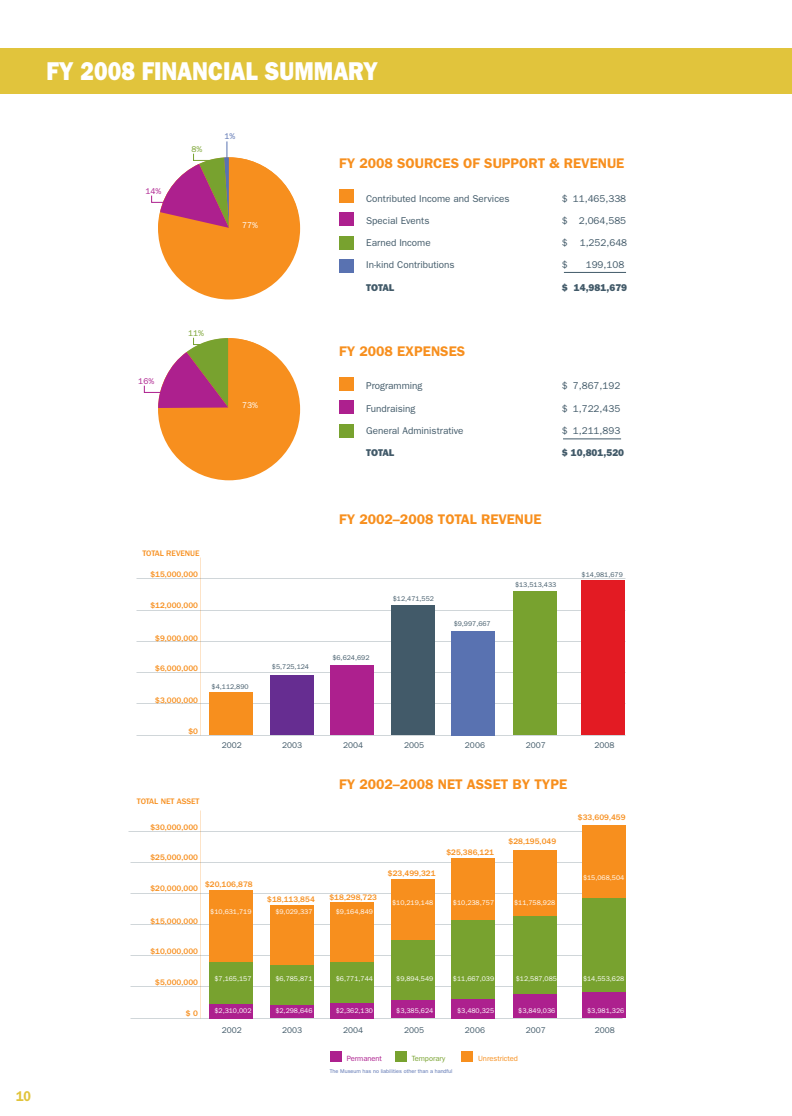
<style>
.page{position:relative;width:792px;height:1116px;background:#fff}
.page>*{position:absolute;margin:0;border:0;box-sizing:border-box;transform-origin:0 0}
.t1{font:800 25.9px "Franklin Gothic";color:#fff;scale:.88 1}
.t2{font:600 14.2px "Franklin Gothic";color:#e1c43c;scale:.88 1}
.t3{font:600 14px "Franklin Gothic";color:#f78f1e}
.t4{font:9.9px "Franklin Gothic";color:#425a69}
.t5{font:800 9.9px "Franklin Gothic";color:#425a69}
.t6{font:8.4px "Franklin Gothic";color:#ad208e}
.t7{font:8.4px "Franklin Gothic";color:#fff}
.t8{font:8.4px "Franklin Gothic";color:#78a22f}
.t9{font:8.4px "Franklin Gothic";color:#5972b1}
.t10{font:8.3px "Franklin Gothic";color:#425a69}
.t11{font:500 8.2px "Franklin Gothic";color:#f78f1e}
.t12{font:7.6px "Franklin Gothic";letter-spacing:-.005em;color:#f78f1e}
.t13{font:7.6px "Franklin Gothic";letter-spacing:-.005em;color:#ad208e}
.t14{font:7.6px "Franklin Gothic";letter-spacing:-.005em;color:#78a22f}
.t15{font:6.9px "Franklin Gothic";color:#fff}
.t16{font:6.9px "Franklin Gothic";color:#425a69}
.t17{font:5.5px "Franklin Gothic";color:#5972b1}
</style>
<div class="page">
<div style="left:339px;top:190px;width:15px;height:13px;background:#f78f1e"></div>
<div style="left:339px;top:213px;width:15px;height:13px;background:#ad208e"></div>
<div style="left:339px;top:236px;width:15px;height:13px;background:#78a22f"></div>
<div style="left:339px;top:259px;width:15px;height:13px;background:#5972b1"></div>
<div style="left:339px;top:377px;width:15px;height:14px;background:#f78f1e"></div>
<div style="left:339px;top:401px;width:15px;height:13px;background:#ad208e"></div>
<div style="left:339px;top:424px;width:15px;height:13px;background:#78a22f"></div>
<div style="left:209px;top:692px;width:44px;height:43px;background:#f78f1e"></div>
<div style="left:270px;top:676px;width:44px;height:59px;background:#662d91"></div>
<div style="left:331px;top:665px;width:43px;height:70px;background:#ad208e"></div>
<div style="left:391px;top:605px;width:44px;height:130px;background:#425a69"></div>
<div style="left:452px;top:631px;width:43px;height:104px;background:#5972b1"></div>
<div style="left:513px;top:591px;width:44px;height:144px;background:#78a22f"></div>
<div style="left:582px;top:580px;width:43px;height:155px;background:#e31b23"></div>
<div style="left:330px;top:1051px;width:12px;height:11px;background:#ad208e"></div>
<div style="left:395px;top:1051px;width:12px;height:11px;background:#78a22f"></div>
<div style="left:461px;top:1051px;width:12px;height:11px;background:#f78f1e"></div>
<div style="left:209px;top:891px;width:44px;height:127px;background:#f78f1e"></div>
<div style="left:209px;top:1003px;width:44px;height:15px;background:#ad208e"></div>
<div style="left:270px;top:905px;width:44px;height:71px;background:#f78f1e"></div>
<div style="left:331px;top:902px;width:43px;height:75px;background:#f78f1e"></div>
<div style="left:331px;top:1003px;width:43px;height:15px;background:#ad208e"></div>
<div style="left:331px;top:962px;width:43px;height:41px;background:#78a22f"></div>
<div style="left:391px;top:879px;width:44px;height:82px;background:#f78f1e"></div>
<div style="left:452px;top:858px;width:43px;height:91px;background:#f78f1e"></div>
<div style="left:513px;top:850px;width:44px;height:94px;background:#f78f1e"></div>
<div style="left:270px;top:1005px;width:44px;height:13px;background:#ad208e"></div>
<div style="left:391px;top:998px;width:44px;height:20px;background:#ad208e"></div>
<div style="left:452px;top:998px;width:43px;height:20px;background:#ad208e"></div>
<div style="left:513px;top:994px;width:44px;height:24px;background:#ad208e"></div>
<div style="left:209px;top:962px;width:44px;height:42px;background:#78a22f"></div>
<div style="left:270px;top:965px;width:44px;height:40px;background:#78a22f"></div>
<div style="left:391px;top:941px;width:44px;height:59px;background:#78a22f"></div>
<div style="left:452px;top:920px;width:43px;height:79px;background:#78a22f"></div>
<div style="left:513px;top:916px;width:44px;height:78px;background:#78a22f"></div>
<div style="left:582px;top:826px;width:44px;height:118px;background:#f78f1e"></div>
<div style="left:582px;top:991px;width:44px;height:27px;background:#ad208e"></div>
<div style="left:582px;top:898px;width:44px;height:93px;background:#78a22f"></div>
<hr style="left:564px;top:272px;width:62px;height:1px;background:#425a69">
<hr style="left:563px;top:438px;width:58px;height:1px;background:#425a69">
<svg style="left:144px;top:337px;width:154px;height:140px"></svg>
<svg style="left:151px;top:141px;width:149px;height:157px"></svg>
<div style="left:0;top:48px;width:792px;height:46px;background:#e1c43c"></div>
<h1 class="t1" style="left:47px;top:55px;width:378px">FY 2008 FINANCIAL SUMMARY</h1>
<p class="t6" style="left:146px;top:186px;width:17px">14%</p>
<p class="t8" style="left:192px;top:144px;width:12px">8%</p>
<p class="t9" style="left:225px;top:132px;width:12px">1%</p>
<p class="t7" style="left:242px;top:220px;width:17px">77%</p>
<p class="t6" style="left:138px;top:376px;width:17px">16%</p>
<p class="t8" style="left:188px;top:328px;width:17px">11%</p>
<p class="t7" style="left:242px;top:400px;width:17px">73%</p>
<h3 class="t3" style="left:339px;top:155px;width:287px">FY 2008 SOURCES OF SUPPORT &amp; REVENUE</h3>
<p class="t4" style="left:366px;top:193px;width:145px">Contributed Income and Services</p>
<p class="t4" style="left:562px;top:193px;width:66px">$ 11,465,338</p>
<p class="t4" style="left:366px;top:215px;width:65px">Special Events</p>
<p class="t4" style="left:562px;top:215px;width:66px">$ 2,064,585</p>
<p class="t4" style="left:366px;top:237px;width:66px">Earned Income</p>
<p class="t4" style="left:562px;top:237px;width:67px">$ 1,252,648</p>
<p class="t4" style="left:366px;top:259px;width:90px">In-kind Contributions</p>
<p class="t4" style="left:562px;top:259px;width:7px">$</p>
<p class="t4" style="left:586px;top:259px;width:40px">199,108</p>
<p class="t5" style="left:366px;top:281px;width:30px">TOTAL</p>
<p class="t5" style="left:562px;top:281px;width:67px">$ 14,981,679</p>
<h3 class="t3" style="left:339px;top:343px;width:128px">FY 2008 EXPENSES</h3>
<p class="t4" style="left:366px;top:380px;width:58px">Programming</p>
<p class="t4" style="left:562px;top:380px;width:60px">$ 7,867,192</p>
<p class="t4" style="left:366px;top:403px;width:51px">Fundraising</p>
<p class="t4" style="left:562px;top:403px;width:60px">$ 1,722,435</p>
<p class="t4" style="left:366px;top:425px;width:99px">General Administrative</p>
<p class="t4" style="left:562px;top:425px;width:60px">$ 1,211,893</p>
<p class="t5" style="left:366px;top:447px;width:30px">TOTAL</p>
<p class="t5" style="left:562px;top:447px;width:64px">$ 10,801,520</p>
<h2 class="t2" style="left:16px;top:1088px;width:19px">10</h2>
<p class="t11" style="left:143px;top:548px;width:59px">TOTAL REVENUE</p>
<p class="t11" style="left:150px;top:570px;width:49px">$15,000,000</p>
<p class="t11" style="left:150px;top:601px;width:49px">$12,000,000</p>
<p class="t11" style="left:155px;top:633px;width:44px">$9,000,000</p>
<p class="t11" style="left:155px;top:664px;width:44px">$6,000,000</p>
<p class="t11" style="left:155px;top:695px;width:44px">$3,000,000</p>
<p class="t11" style="left:188px;top:727px;width:11px">$0</p>
<h3 class="t3" style="left:339px;top:511px;width:204px">FY 2002–2008 TOTAL REVENUE</h3>
<p class="t16" style="left:212px;top:683px;width:39px">$4,112,890</p>
<p class="t16" style="left:272px;top:662px;width:39px">$5,725,124</p>
<p class="t16" style="left:332px;top:654px;width:39px">$6,624,692</p>
<p class="t16" style="left:393px;top:595px;width:43px">$12,471,552</p>
<p class="t16" style="left:454px;top:619px;width:39px">$9,997,667</p>
<p class="t10" style="left:222px;top:741px;width:22px">2002</p>
<p class="t10" style="left:282px;top:741px;width:22px">2003</p>
<p class="t10" style="left:343px;top:741px;width:22px">2004</p>
<p class="t10" style="left:404px;top:741px;width:22px">2005</p>
<p class="t10" style="left:465px;top:741px;width:22px">2006</p>
<p class="t16" style="left:515px;top:581px;width:43px">$13,513,433</p>
<p class="t10" style="left:526px;top:741px;width:22px">2007</p>
<p class="t16" style="left:582px;top:570px;width:43px">$14,981,679</p>
<p class="t10" style="left:595px;top:741px;width:22px">2008</p>
<p class="t11" style="left:137px;top:797px;width:64px">TOTAL NET ASSET</p>
<p class="t11" style="left:150px;top:823px;width:49px">$30,000,000</p>
<p class="t11" style="left:150px;top:853px;width:49px">$25,000,000</p>
<p class="t11" style="left:205px;top:880px;width:49px">$20,106,878</p>
<p class="t11" style="left:150px;top:884px;width:49px">$20,000,000</p>
<p class="t11" style="left:150px;top:917px;width:49px">$15,000,000</p>
<p class="t11" style="left:150px;top:947px;width:49px">$10,000,000</p>
<p class="t11" style="left:155px;top:978px;width:44px">$5,000,000</p>
<p class="t11" style="left:186px;top:1008px;width:14px">$ 0</p>
<p class="t15" style="left:210px;top:908px;width:43px">$10,631,719</p>
<p class="t15" style="left:214px;top:974px;width:39px">$7,165,157</p>
<p class="t15" style="left:214px;top:1007px;width:39px">$2,310,002</p>
<h3 class="t3" style="left:339px;top:776px;width:229px">FY 2002–2008 NET ASSET BY TYPE</h3>
<p class="t11" style="left:267px;top:894px;width:49px">$18,113,854</p>
<p class="t11" style="left:329px;top:892px;width:49px">$18,298,723</p>
<p class="t15" style="left:275px;top:908px;width:39px">$9,029,337</p>
<p class="t15" style="left:336px;top:908px;width:39px">$9,164,849</p>
<p class="t11" style="left:388px;top:868px;width:49px">$23,499,321</p>
<p class="t15" style="left:392px;top:899px;width:43px">$10,219,148</p>
<p class="t11" style="left:446px;top:848px;width:49px">$25,386,121</p>
<p class="t15" style="left:453px;top:899px;width:43px">$10,238,757</p>
<p class="t11" style="left:509px;top:837px;width:49px">$28,195,049</p>
<p class="t15" style="left:514px;top:899px;width:43px">$11,758,928</p>
<p class="t15" style="left:275px;top:974px;width:39px">$6,785,871</p>
<p class="t15" style="left:275px;top:1007px;width:39px">$2,298,646</p>
<p class="t15" style="left:336px;top:974px;width:39px">$6,771,744</p>
<p class="t15" style="left:336px;top:1007px;width:39px">$2,362,130</p>
<p class="t15" style="left:396px;top:974px;width:39px">$9,894,549</p>
<p class="t15" style="left:396px;top:1007px;width:39px">$3,385,624</p>
<p class="t15" style="left:453px;top:974px;width:43px">$11,667,039</p>
<p class="t15" style="left:457px;top:1007px;width:39px">$3,480,325</p>
<p class="t15" style="left:516px;top:974px;width:43px">$12,587,085</p>
<p class="t15" style="left:518px;top:1007px;width:39px">$3,849,036</p>
<p class="t10" style="left:222px;top:1026px;width:22px">2002</p>
<p class="t10" style="left:282px;top:1026px;width:22px">2003</p>
<p class="t10" style="left:343px;top:1026px;width:22px">2004</p>
<p class="t10" style="left:404px;top:1026px;width:22px">2005</p>
<p class="t10" style="left:465px;top:1026px;width:22px">2006</p>
<p class="t10" style="left:526px;top:1026px;width:22px">2007</p>
<p class="t13" style="left:347px;top:1054px;width:37px">Permanent</p>
<p class="t14" style="left:412px;top:1054px;width:35px">Temporary</p>
<p class="t12" style="left:478px;top:1054px;width:41px">Unrestricted</p>
<p class="t17" style="left:330px;top:1068px;width:124px">The Museum has no liabilities other than a handful</p>
<p class="t11" style="left:578px;top:813px;width:49px">$33,609,459</p>
<p class="t15" style="left:583px;top:874px;width:43px">$15,068,504</p>
<p class="t15" style="left:583px;top:974px;width:43px">$14,553,628</p>
<p class="t15" style="left:587px;top:1007px;width:39px">$3,981,326</p>
<p class="t10" style="left:595px;top:1026px;width:22px">2008</p>
</div>
